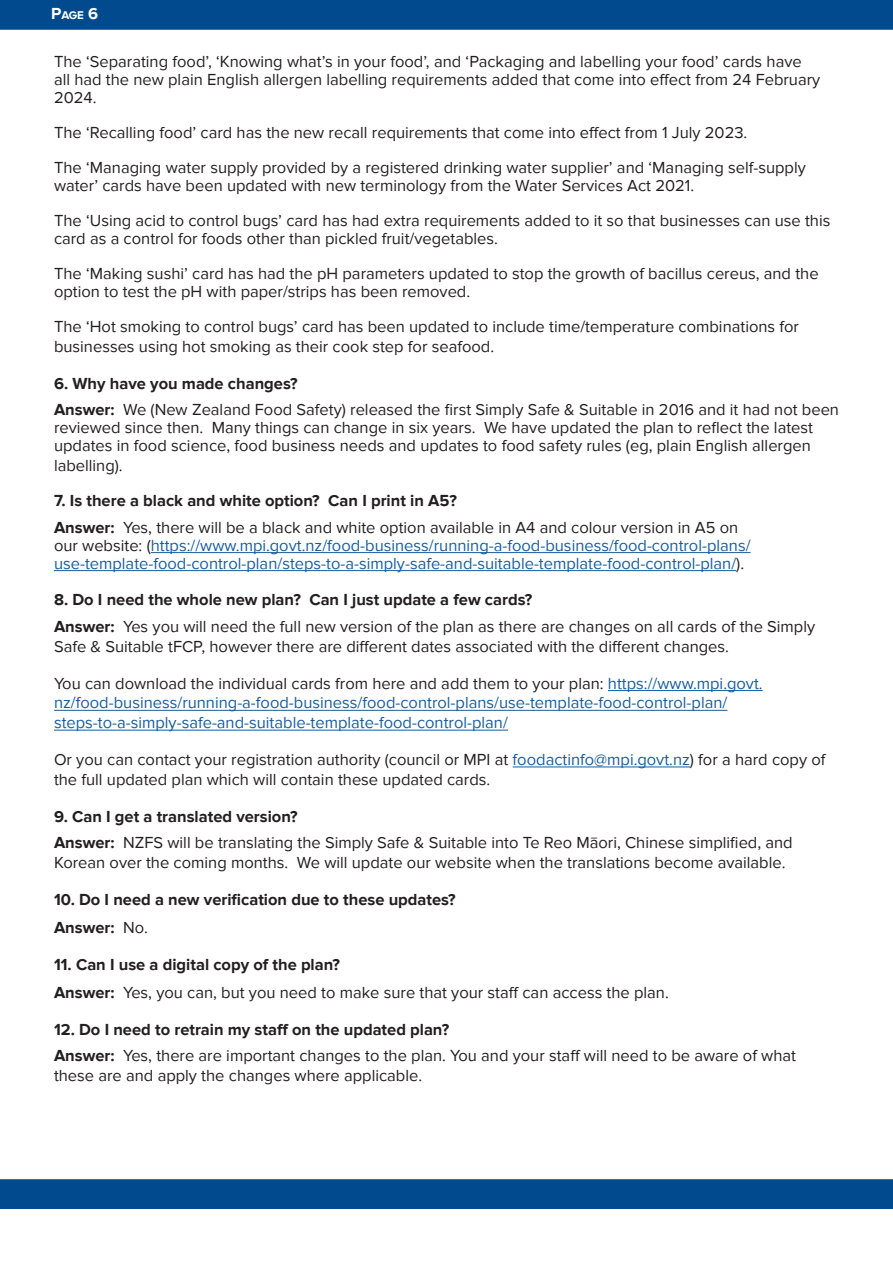
<style>
.page{position:relative;width:893px;height:1263px;background:#fff}
.page>*{position:absolute;margin:0;border:0;box-sizing:border-box;transform-origin:0 0}
.t1{font:16.5px/18px "Proxima Nova";color:#231f20}
.t2{font:16.5px/18px "Proxima Nova";color:#175d9e}
.t3{font:700 16.5px "Proxima Nova";color:#231f20}
.t4{font:700 11.55px "Proxima Nova A";color:#fff}
.s1{font-size:16.5px}
.s2{font-weight:700}
.s3{font-weight:700;color:#231f20}
.s4{color:#231f20}
.s5{color:#175d9e}
.s6{font-weight:400}
</style>
<div class="page">
<div style="left:0;top:0;width:893px;height:30px;background:#004a8d"></div>
<hr style="left:151px;top:552px;width:600px;height:1px;background:#175d9e">
<hr style="left:54px;top:570px;width:682px;height:1px;background:#175d9e">
<hr style="left:608px;top:690px;width:155px;height:1px;background:#175d9e">
<hr style="left:54px;top:710px;width:673px;height:1px;background:#175d9e">
<hr style="left:54px;top:730px;width:454px;height:1px;background:#175d9e">
<hr style="left:513px;top:767px;width:177px;height:1px;background:#175d9e">
<div style="left:0;top:1179px;width:893px;height:30px;background:#004a8d"></div>
<p class="t4" style="left:51px;top:9px;width:49px"><span class="s1">P</span>age <span class="s1">6</span></p>
<p class="t1" style="left:54px;top:53px;width:768px">The ‘Separating food’, ‘Knowing what’s in your food’, and ‘Packaging and labelling your food’ cards have all had the new plain English allergen labelling requirements added that come into effect from 24 February<br>2024.</p>
<p class="t1" style="left:54px;top:124px;width:695px">The ‘Recalling food’ card has the new recall requirements that come into effect from 1 July 2023.</p>
<p class="t1" style="left:54px;top:159px;width:753px">The ‘Managing water supply provided by a registered drinking water supplier’ and ‘Managing self-supply water’ cards have been updated with new terminology from the Water Services Act 2021.</p>
<p class="t1" style="left:54px;top:212px;width:778px">The ‘Using acid to control bugs’ card has had extra requirements added to it so that businesses can use this card as a control for foods other than pickled fruit/vegetables.</p>
<p class="t1" style="left:54px;top:265px;width:766px">The ‘Making sushi’ card has had the pH parameters updated to stop the growth of bacillus cereus, and the option to test the pH with paper/strips has been removed.</p>
<p class="t1" style="left:54px;top:317px;width:746px;line-height:19.8px">The ‘Hot smoking to control bugs’ card has been updated to include time/temperature combinations for businesses using hot smoking as their cook step for seafood.</p>
<p class="t3" style="left:54px;top:374px;width:245px">6. Why have you made changes?</p>
<p class="t1" style="left:54px;top:401px;width:787px"><span class="s2">Answer:</span> We (New Zealand Food Safety) released the first Simply Safe &amp; Suitable in 2016 and it had not been reviewed since then. Many things can change in six years. We have updated the plan to reflect the latest updates in food science, food business needs and updates to food safety rules (eg, plain English allergen</p>
<p class="t1" style="left:54px;top:457px;width:70px">labelling).</p>
<p class="t3" style="left:54px;top:491px;width:404px">7. Is there a black and white option? Can I print in A5?</p>
<p class="t2" style="left:54px;top:518px;width:698px"><span class="s3">Answer:</span> <span class="s4">Yes, there will be a black and white option available in A4 and colour version in A5 on our website: (</span>https://www.mpi.govt.nz/food-business/running-a-food-business/food-control-plans/ use-template-food-control-plan/steps-to-a-simply-safe-and-suitable-template-food-control-plan/<span class="s4">).</span></p>
<p class="t3" style="left:54px;top:590px;width:480px">8. Do I need the whole new plan? Can I just update a few cards?</p>
<p class="t1" style="left:54px;top:617px;width:763px;line-height:19.8px"><span class="s2">Answer:</span> Yes you will need the full new version of the plan as there are changes on all cards of the Simply<br>Safe &amp; Suitable tFCP, however there are different dates associated with the different changes.</p>
<p class="t2" style="left:54px;top:673px;width:710px;line-height:19.8px"><span class="s4">You can download the individual cards from here and add them to your plan:</span> https://www.mpi.govt. nz/food-business/running-a-food-business/food-control-plans/use-template-food-control-plan/ steps-to-a-simply-safe-and-suitable-template-food-control-plan/</p>
<p class="t1" style="left:54px;top:750px;width:773px;line-height:19.8px">Or you can contact your registration authority (council or MPI at <span class="s5">foodactinfo@mpi.govt.nz</span>) for a hard copy of the full updated plan which will contain these updated cards.</p>
<p class="t3" style="left:54px;top:806px;width:245px">9. Can I get a translated version?</p>
<p class="t1" style="left:54px;top:833px;width:740px;line-height:19.8px"><span class="s2">Answer:</span> NZFS will be translating the Simply Safe &amp; Suitable into Te Reo Māori, Chinese simplified, and<br>Korean over the coming months. We will update our website when the translations become available.</p>
<p class="t3" style="left:54px;top:890px;width:403px">10. Do I need a new verification due to these updates?</p>
<p class="t3" style="left:54px;top:918px;width:95px">Answer: <span class="s6">No.</span></p>
<p class="t3" style="left:54px;top:955px;width:288px">11. Can I use a digital copy of the plan?</p>
<p class="t1" style="left:54px;top:984px;width:616px"><span class="s2">Answer:</span> Yes, you can, but you need to make sure that your staff can access the plan.</p>
<p class="t3" style="left:54px;top:1020px;width:397px">12. Do I need to retrain my staff on the updated plan?</p>
<p class="t1" style="left:54px;top:1046px;width:744px;line-height:19.8px"><span class="s2">Answer:</span> Yes, there are important changes to the plan. You and your staff will need to be aware of what these are and apply the changes where applicable.</p>
</div>
